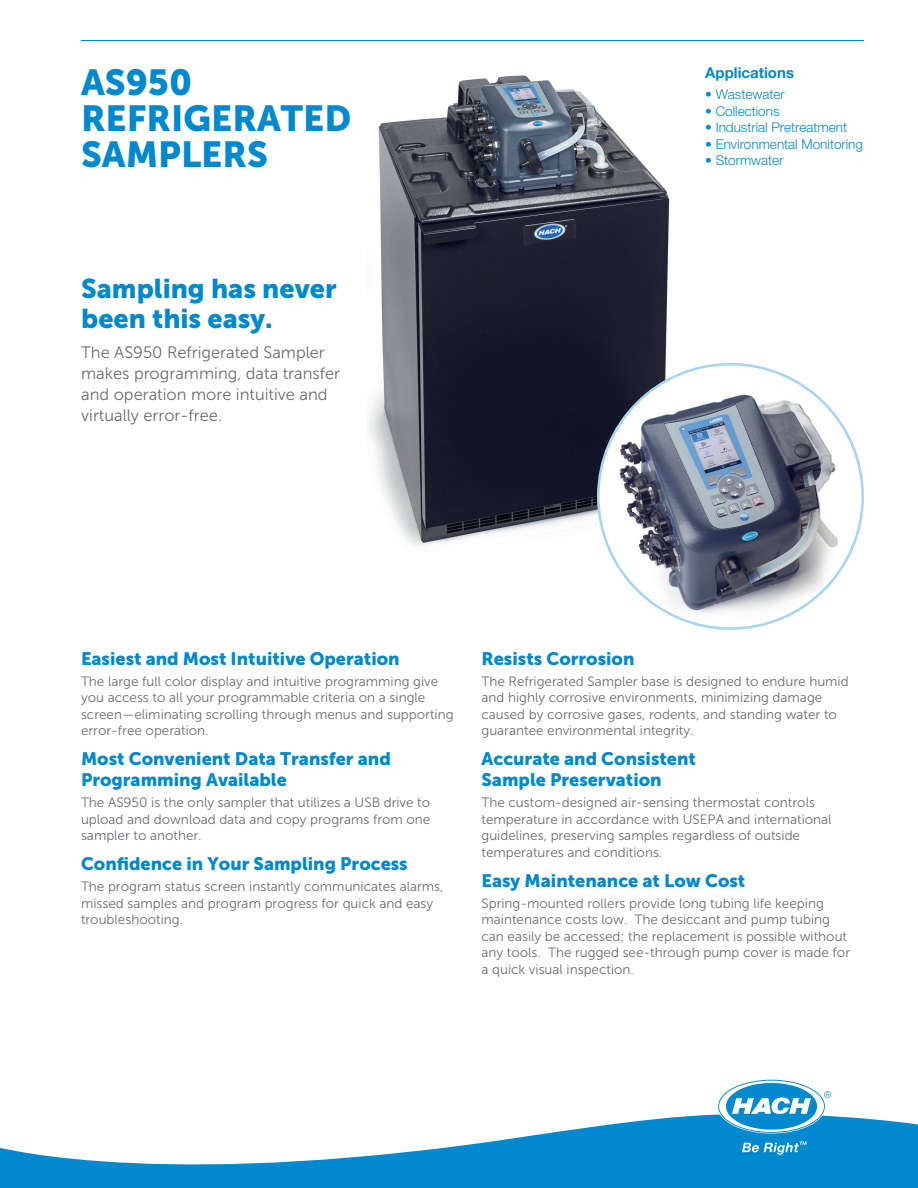
<style>
.page{position:relative;width:918px;height:1188px;background:#fff}
.page>*{position:absolute;margin:0;border:0;box-sizing:border-box;transform-origin:0 0}
.Head_1{font:36px/36px "Museo Sans 900";color:#0089cf}
.Head_2_USP{font:27px/30px "Museo Sans 900";color:#0089cf}
.Head_2{font:18px/21px "Museo Sans 900";color:#0089cf}
.Text_1_USP{font:16.5px/21px "Museo Sans 300";color:#6c6d70}
.Head_3{font:700 15px "Helvetica Neue LTW1 G";color:#0089cf}
.Text_1_Gray{font:13.5px/16.5px "Museo Sans 300";color:#6c6d70}
.Text_1_Color{font:300 13.5px "Helvetica Neue LTW1 G";color:#0089cf}
</style>
<div class="page">
<img style="left:369px;top:75px;width:319px;height:479px">
<svg style="left:0;top:1114px;width:918px;height:74px;fill:#0089cf"></svg>
<svg style="left:719px;top:1081px;width:112px;height:51px"></svg>
<svg style="left:742px;top:1141px;width:65px;height:14px"></svg>
<hr style="left:81px;top:40px;width:783px;height:1px;background:#0089cf">
<svg style="left:598px;top:364px;width:265px;height:265px"></svg>
<img style="left:613px;top:385px;width:229px;height:236px">
<p class="Head_1" style="left:81px;top:64px;width:272px">AS950<br>REFRIGERATED<br>SAMPLERS</p>
<p class="Head_2_USP" style="left:81px;top:273px;width:257px">Sampling has never been this easy.</p>
<p class="Text_1_USP" style="left:81px;top:342px;width:260px">The AS950 Refrigerated Sampler makes programming, data transfer and operation more intuitive and virtually error-free.</p>
<p class="Head_3" style="left:705px;top:64px;width:90px">Applications</p>
<p class="Text_1_Color" style="left:705px;top:86px;width:81px">• Wastewater</p>
<p class="Text_1_Color" style="left:705px;top:103px;width:76px">• Collections</p>
<p class="Text_1_Color" style="left:705px;top:119px;width:143px">• Industrial Pretreatment</p>
<p class="Text_1_Color" style="left:705px;top:136px;width:159px">• Environmental Monitoring</p>
<p class="Text_1_Color" style="left:705px;top:152px;width:80px">• Stormwater</p>
<p class="Head_2" style="left:81px;top:648px;width:320px">Easiest and Most Intuitive Operation</p>
<p class="Text_1_Gray" style="left:81px;top:673px;width:374px">The large full color display and intuitive programming give you access to all your programmable criteria on a single screen—eliminating scrolling through menus and supporting error-free operation.</p>
<p class="Head_2" style="left:81px;top:748px;width:311px">Most Convenient Data Transfer and<br>Programming Available</p>
<p class="Text_1_Gray" style="left:81px;top:795px;width:351px;text-align:justify">The AS950 is the only sampler that utilizes a USB drive to upload and download data and copy programs from one sampler to another.</p>
<p class="Head_2" style="left:81px;top:854px;width:328px">Confidence in Your Sampling Process</p>
<p class="Text_1_Gray" style="left:81px;top:879px;width:364px">The program status screen instantly communicates alarms, missed samples and program progress for quick and easy troubleshooting.</p>
<p class="Head_2" style="left:482px;top:648px;width:155px">Resists Corrosion</p>
<p class="Text_1_Gray" style="left:482px;top:673px;width:369px">The Refrigerated Sampler base is designed to endure humid and highly corrosive environments, minimizing damage caused by corrosive gases, rodents, and standing water to guarantee environmental integrity.</p>
<p class="Head_2" style="left:482px;top:748px;width:216px">Accurate and Consistent<br>Sample Preservation</p>
<p class="Text_1_Gray" style="left:482px;top:795px;width:352px">The custom-designed air-sensing thermostat controls temperature in accordance with USEPA and international guidelines, preserving samples regardless of outside temperatures and conditions.</p>
<p class="Head_2" style="left:482px;top:870px;width:265px">Easy Maintenance at Low Cost</p>
<p class="Text_1_Gray" style="left:482px;top:895px;width:370px">Spring-mounted rollers provide long tubing life keeping maintenance costs low. The desiccant and pump tubing can easily be accessed; the replacement is possible without any tools. The rugged see-through pump cover is made for a quick visual inspection.</p>
</div>
